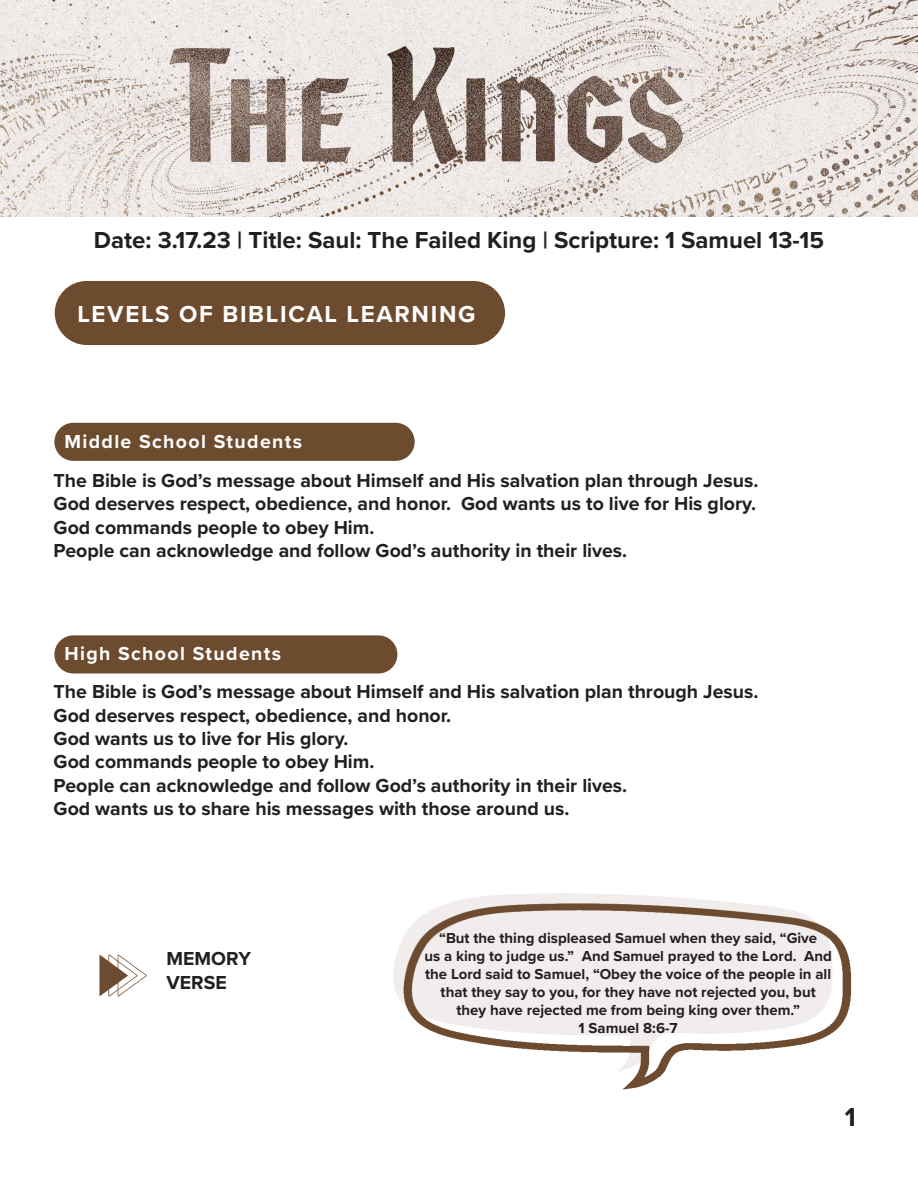
<style>
.page{position:relative;width:918px;height:1188px;background:#fff}
.page>*{position:absolute;margin:0;border:0;box-sizing:border-box;transform-origin:0 0}
.t1{font:700 27px "Proxima Nova";color:#231f20}
.Lesson_Title{font:700 24px "Proxima Nova";color:#231f20}
.Paragraph_Style_3{font:700 24px "Proxima Nova";letter-spacing:.07em;color:#fff}
.Paragraph_Style_2{font:700 19.5px "Proxima Nova";color:#231f20}
.Paragraph_Style_1{font:700 19.5px "Proxima Nova";letter-spacing:.07em;color:#fff}
.Memory_Verse{font:700 19.5px "Proxima Nova";color:#231f20}
.Memory_Verse-2{font:700 15px "Proxima Nova";color:#231f20}
</style>
<div class="page">
<img style="left:0;top:0;width:918px;height:216px">
<img style="left:393px;top:893px;width:459px;height:197px">
<img style="left:99px;top:954px;width:48px;height:43px">
<div style="left:55px;top:281px;width:450px;height:64px;background:#6d4b2f;border-radius:32px"></div>
<div style="left:54px;top:423px;width:361px;height:38px;background:#6d4b2f;border-radius:19px"></div>
<div style="left:54px;top:635px;width:343px;height:39px;background:#6d4b2f;border-radius:19px"></div>
<p class="Lesson_Title" style="left:94px;top:223px;width:732px">Date: 3.17.23 | Title: Saul: The Failed King | Scripture: 1 Samuel 13-15</p>
<p class="Paragraph_Style_3" style="left:77px;top:296px;width:400px">LEVELS OF BIBLICAL LEARNING</p>
<p class="Paragraph_Style_1" style="left:64px;top:427px;width:239px">Middle School Students</p>
<p class="Paragraph_Style_2" style="left:54px;top:466px;width:706px">The Bible is God’s message about Himself and His salvation plan through Jesus.</p>
<p class="Paragraph_Style_2" style="left:54px;top:489px;width:704px">God deserves respect, obedience, and honor. God wants us to live for His glory.</p>
<p class="Paragraph_Style_2" style="left:54px;top:513px;width:322px">God commands people to obey Him.</p>
<p class="Paragraph_Style_2" style="left:54px;top:536px;width:575px">People can acknowledge and follow God’s authority in their lives.</p>
<p class="Paragraph_Style_1" style="left:64px;top:639px;width:218px">High School Students</p>
<p class="Paragraph_Style_2" style="left:54px;top:677px;width:706px">The Bible is God’s message about Himself and His salvation plan through Jesus.</p>
<p class="Paragraph_Style_2" style="left:54px;top:701px;width:399px">God deserves respect, obedience, and honor.</p>
<p class="Paragraph_Style_2" style="left:54px;top:724px;width:296px">God wants us to live for His glory.</p>
<p class="Paragraph_Style_2" style="left:54px;top:747px;width:322px">God commands people to obey Him.</p>
<p class="Paragraph_Style_2" style="left:54px;top:771px;width:575px">People can acknowledge and follow God’s authority in their lives.</p>
<p class="Paragraph_Style_2" style="left:54px;top:794px;width:517px">God wants us to share his messages with those around us.</p>
<p class="Memory_Verse" style="left:167px;top:944px;width:86px">MEMORY</p>
<p class="Memory_Verse" style="left:167px;top:968px;width:62px">VERSE</p>
<p class="Memory_Verse-2" style="left:439px;top:927px;width:380px">“But the thing displeased Samuel when they said, “Give</p>
<p class="Memory_Verse-2" style="left:424px;top:945px;width:409px">us a king to judge us.” And Samuel prayed to the Lord. And</p>
<p class="Memory_Verse-2" style="left:425px;top:963px;width:408px">the Lord said to Samuel, “Obey the voice of the people in all</p>
<p class="Memory_Verse-2" style="left:441px;top:981px;width:377px">that they say to you, for they have not rejected you, but</p>
<p class="Memory_Verse-2" style="left:456px;top:999px;width:345px">they have rejected me from being king over them.”</p>
<p class="Memory_Verse-2" style="left:579px;top:1017px;width:101px">1 Samuel 8:6-7</p>
<h1 class="t1" style="left:845px;top:1096px;width:13px">1</h1>
</div>
